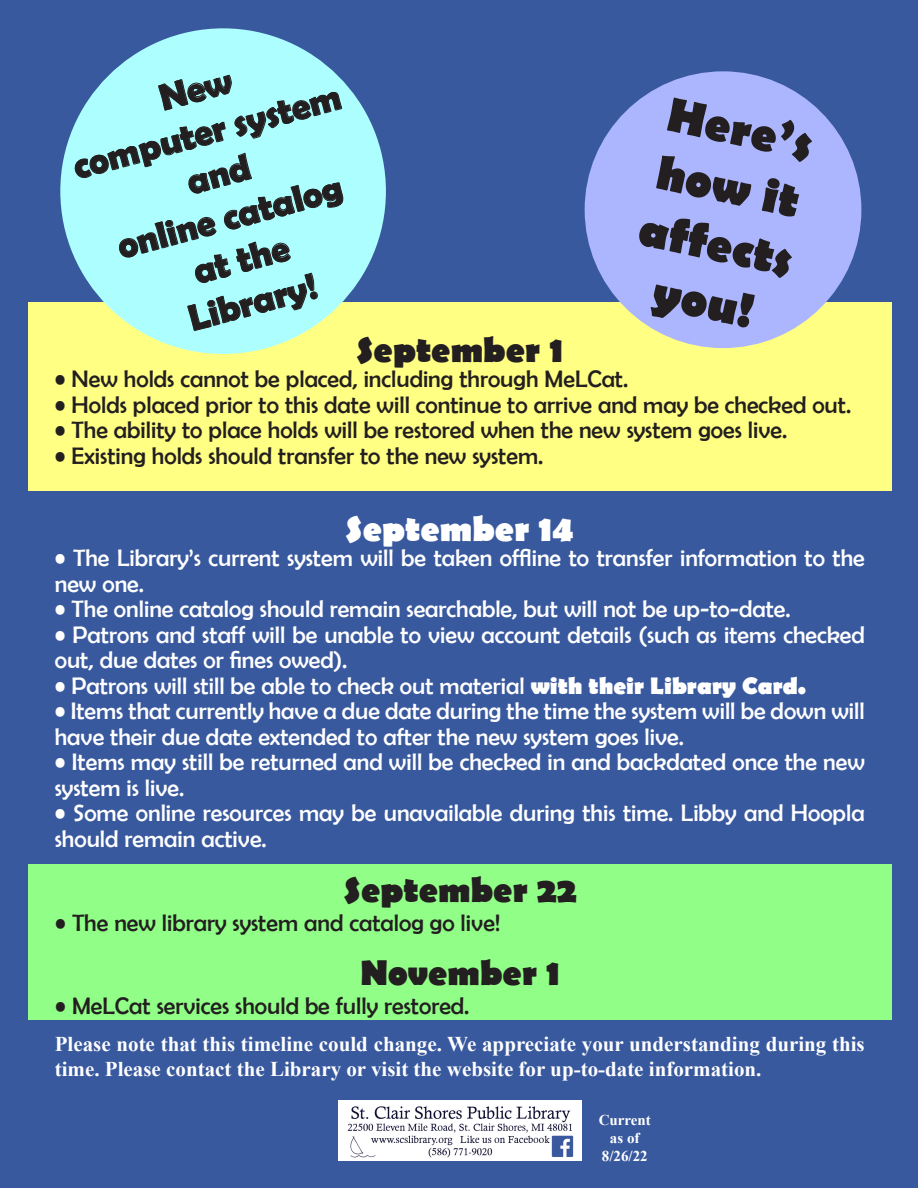
<style>
.page{position:relative;width:918px;height:1188px;background:#fff}
.page>*{position:absolute;margin:0;border:0;box-sizing:border-box;transform-origin:0 0}
.t1{font:700 49.05px/58.8px "Berlin Sans FB";color:#231f20}
.t2{font:700 36.75px "Berlin Sans FB Demi";color:#231f20}
.t3{font:700 36px "Berlin Sans FB";color:#231f20}
.t4{font:700 36px "Berlin Sans FB";color:#fff}
.t5{font:24px/25.5px "Berlin Sans FB";color:#fff}
.t6{font:24px "Berlin Sans FB";color:#231f20}
.t7{font:700 21px/25.2px "Times New Roman";color:#fff}
.t8{font:700 15px "Times New Roman";color:#fff}
.s1{font-weight:700}
</style>
<div class="page">
<div style="left:1px;top:0;width:917px;height:1188px;background:#39599e"></div>
<img style="left:338px;top:1100px;width:243px;height:61px">
<div style="left:28px;top:302px;width:864px;height:189px;background:#ffff83"></div>
<div style="left:60px;top:28px;width:326px;height:326px;background:#adffff;border-radius:50%"></div>
<div style="left:585px;top:71px;width:276px;height:277px;background:#acb6ff;border-radius:50%"></div>
<div style="left:28px;top:864px;width:864px;height:155px;background:#91ff87"></div>
<svg style="left:74px;top:75px;width:270px;height:256px"></svg>
<p class="t2" style="left:68px;top:147px;width:277px;rotate:-15deg">computer system</p>
<p class="t2" style="left:113px;top:226px;width:233px;rotate:-15deg">online catalog</p>
<p class="t2" style="left:189px;top:251px;width:99px;rotate:-15deg">at the</p>
<p class="t2" style="left:184px;top:298px;width:133px;rotate:-15deg">Library!</p>
<p class="t1" style="left:674px;top:87px;width:148px;rotate:12deg">Here’s</p>
<p class="t1" style="left:657px;top:144px;width:157px;rotate:12deg">how it affects</p>
<p class="t1" style="left:659px;top:265px;width:103px;rotate:12deg">you!</p>
<p class="t3" style="left:356px;top:329px;width:208px">September 1</p>
<p class="t6" style="left:55px;top:366px;width:575px">• New holds cannot be placed, including through MeLCat.</p>
<p class="t6" style="left:55px;top:391px;width:798px">• Holds placed prior to this date will continue to arrive and may be checked out.</p>
<p class="t6" style="left:55px;top:417px;width:734px">• The ability to place holds will be restored when the new system goes live.</p>
<p class="t6" style="left:55px;top:442px;width:490px">• Existing holds should transfer to the new system.</p>
<p class="t4" style="left:346px;top:508px;width:230px">September 14</p>
<p class="t5" style="left:55px;top:545px;width:811px">• The Library’s current system will be taken offline to transfer information to the new one.</p>
<p class="t5" style="left:55px;top:596px;width:737px">• The online catalog should remain searchable, but will not be up-to-date.</p>
<p class="t5" style="left:55px;top:622px;width:812px">• Patrons and staff will be unable to view account details (such as items checked out, due dates or fines owed).</p>
<p class="t5" style="left:55px;top:673px;width:753px">• Patrons will still be able to check out material <span class="s1">with their Library Card.</span></p>
<p class="t5" style="left:55px;top:698px;width:811px">• Items that currently have a due date during the time the system will be down will have their due date extended to after the new system goes live.</p>
<p class="t5" style="left:55px;top:749px;width:812px">• Items may still be returned and will be checked in and backdated once the new system is live.</p>
<p class="t5" style="left:55px;top:800px;width:811px">• Some online resources may be unavailable during this time. Libby and Hoopla should remain active.</p>
<p class="t3" style="left:344px;top:870px;width:234px">September 22</p>
<p class="t6" style="left:55px;top:910px;width:447px">• The new library system and catalog go live!</p>
<p class="t3" style="left:360px;top:952px;width:201px">November 1</p>
<p class="t6" style="left:55px;top:992px;width:416px">• MeLCat services should be fully restored.</p>
<p class="t7" style="left:55px;top:1031px;width:811px">Please note that this timeline could change. We appreciate your understanding during this time. Please contact the Library or visit the website for up-to-date information.</p>
<p class="t8" style="left:599px;top:1109px;width:54px">Current</p>
<p class="t8" style="left:610px;top:1127px;width:31px">as of</p>
<p class="t8" style="left:602px;top:1145px;width:47px">8/26/22</p>
</div>
